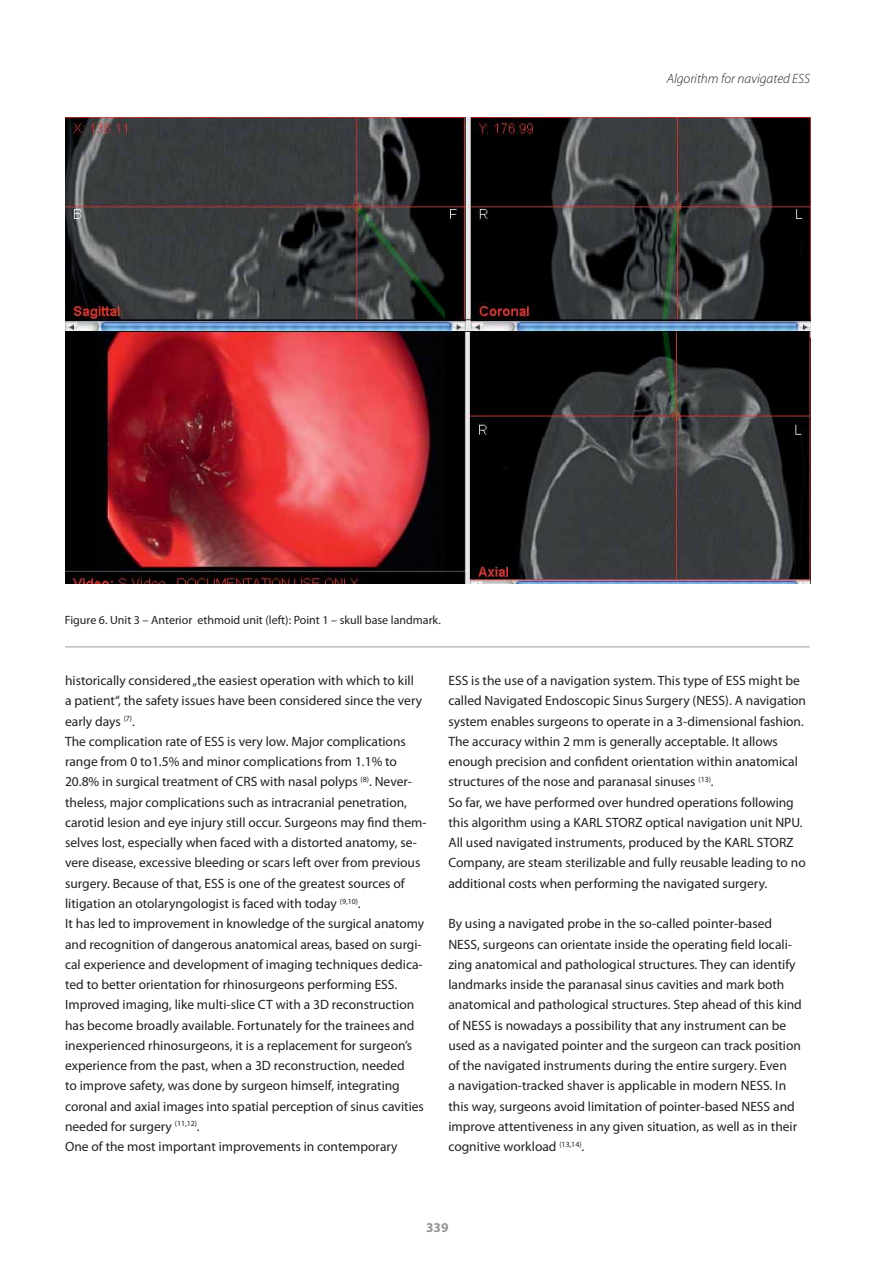
<style>
.page{position:relative;width:896px;height:1266px;background:#fff}
.page>*{position:absolute;margin:0;border:0;box-sizing:border-box;transform-origin:0 0}
.t1{font:13.5px/20.2px "Myriad Pro";color:#231f20}
.t2{font:italic 300 13.5px "Myriad Pro";color:#231f20}
.t3{font:700 13.5px "Myriad Pro";color:#939598}
.t4{font:12px "Myriad Pro";color:#231f20}
</style>
<div class="page">
<img style="left:65px;top:118px;width:745px;height:465px">
<hr style="left:65px;top:646px;width:744px;height:1px;background:#bbbdc0">
<p class="t4" style="left:65px;top:615px;width:377px">Figure 6. Unit 3 – Anterior ethmoid unit (left): Point 1 – skull base landmark.</p>
<p class="t2" style="left:666px;top:74px;width:145px">Algorithm for navigated ESS</p>
<p class="t1" style="left:65px;top:671px;width:363px">historically considered „the easiest operation with which to kill<br>a patient“, the safety issues have been considered since the very early days <sup>(7)</sup>.<br>The complication rate of ESS is very low. Major complications range from 0 to1.5% and minor complications from 1.1% to 20.8% in surgical treatment of CRS with nasal polyps <sup>(8)</sup>. Never&shy;theless, major complications such as intracranial penetration, carotid lesion and eye injury still occur. Surgeons may find them&shy;selves lost, especially when faced with a distorted anatomy, se&shy;vere disease, excessive bleeding or scars left over from previous surgery. Because of that, ESS is one of the greatest sources of litigation an otolaryngologist is faced with today <sup>(9,10)</sup>.<br>It has led to improvement in knowledge of the surgical anatomy and recognition of dangerous anatomical areas, based on surgi&shy;cal experience and development of imaging techniques dedica&shy;ted to better orientation for rhinosurgeons performing ESS.<br>Improved imaging, like multi-slice CT with a 3D reconstruction has become broadly available. Fortunately for the trainees and inexperienced rhinosurgeons, it is a replacement for surgeon’s experience from the past, when a 3D reconstruction, needed<br>to improve safety, was done by surgeon himself, integrating coronal and axial images into spatial perception of sinus cavities needed for surgery <sup>(11,12)</sup>.<br>One of the most important improvements in contemporary</p>
<p class="t1" style="left:448px;top:671px;width:359px">ESS is the use of a navigation system. This type of ESS might be called Navigated Endoscopic Sinus Surgery (NESS). A navigation system enables surgeons to operate in a 3-dimensional fashion.<br>The accuracy within 2 mm is generally acceptable. It allows enough precision and confident orientation within anatomical structures of the nose and paranasal sinuses <sup>(13)</sup>.<br>So far, we have performed over hundred operations following this algorithm using a KARL STORZ optical navigation unit NPU.<br>All used navigated instruments, produced by the KARL STORZ Company, are steam sterilizable and fully reusable leading to no additional costs when performing the navigated surgery.</p>
<p class="t1" style="left:448px;top:914px;width:355px">By using a navigated probe in the so-called pointer-based NESS, surgeons can orientate inside the operating field locali&shy;zing anatomical and pathological structures. They can identify landmarks inside the paranasal sinus cavities and mark both anatomical and pathological structures. Step ahead of this kind of NESS is nowadays a possibility that any instrument can be used as a navigated pointer and the surgeon can track position of the navigated instruments during the entire surgery. Even<br>a navigation-tracked shaver is applicable in modern NESS. In this way, surgeons avoid limitation of pointer-based NESS and improve attentiveness in any given situation, as well as in their cognitive workload <sup>(13,14)</sup>.</p>
<p class="t3" style="left:426px;top:1222px;width:24px">339</p>
</div>
